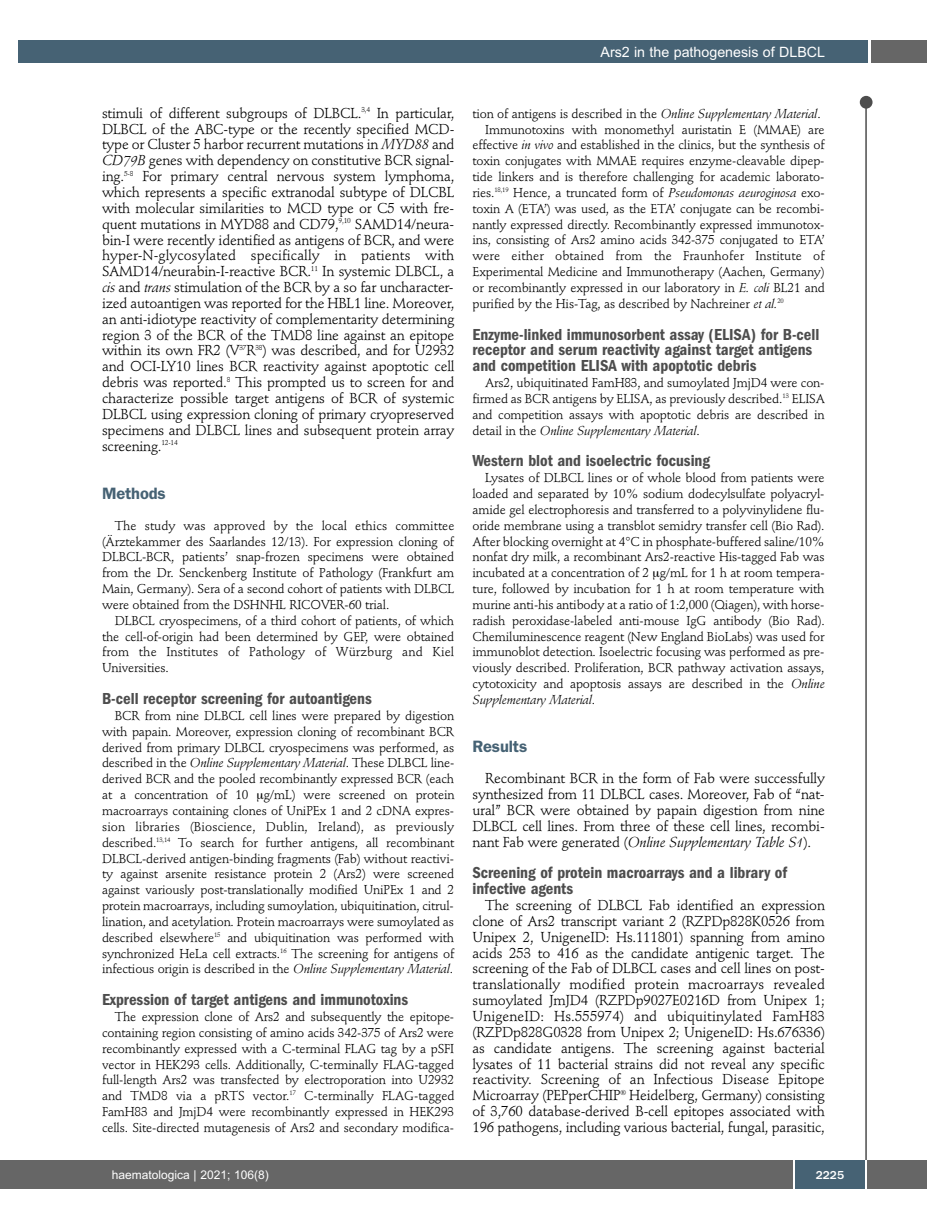
<style>
.page{position:relative;width:927px;height:1225px;background:#fff}
.page>*{position:absolute;margin:0;border:0;box-sizing:border-box;transform-origin:0 0}
.t1{font:600 condensed 16.5px/15.9px "Franklin Gothic";color:#4d4d4d}
.t2{font:600 16.5px "Franklin Gothic";letter-spacing:-.01em;color:#466274}
.t3{font:14.25px/15.9px "Stempel Schneidler";letter-spacing:-.015em;color:#000;text-align:justify}
.t4{font:14.25px "Arial";color:#fff}
.t5{font:12.75px/15.9px "Stempel Schneidler";letter-spacing:-.015em;color:#000;text-align:justify}
.t6{font:12.75px "Stempel Schneidler";letter-spacing:.005em;color:#000}
.t7{font:12px "Arial";color:#fff}
.t8{font:500 12px "Franklin Gothic";color:#fff}
.s1{font-style:italic}
</style>
<div class="page">
<div style="left:860px;top:96px;width:12px;height:13px;background:#4d4d4d;border-radius:50%"></div>
<hr style="left:865px;top:98px;width:2px;height:1062px;background:#4d4d4d">
<div style="left:871px;top:40px;width:56px;height:22px;background:#666"></div>
<div style="left:18px;top:40px;width:849px;height:22px;background:#466274"></div>
<div style="left:17px;top:1160px;width:910px;height:28px;background:#666"></div>
<div style="left:795px;top:1160px;width:70px;height:28px;background:#466274"></div>
<hr style="left:793px;top:1160px;width:2px;height:28px;background:#fff">
<hr style="left:865px;top:1160px;width:2px;height:28px;background:#fff">
<div style="left:0;top:1160px;width:17px;height:28px;background:#666"></div>
<p class="t4" style="left:600px;top:44px;width:226px">Ars2 in the pathogenesis of DLBCL</p>
<p class="t3" style="left:102px;top:106px;width:354px">stimuli of different subgroups of DLBCL.<sup>3,4</sup> In particular, DLBCL of the ABC-type or the recently specified MCD&shy;type or Cluster 5 harbor recurrent mutations in <span class="s1">MYD88</span> and <span class="s1">CD79B</span> genes with dependency on constitutive BCR signal&shy;ing.<sup>5-8</sup> For primary central nervous system lymphoma, which represents a specific extranodal subtype of DLCBL with molecular similarities to MCD type or C5 with fre&shy;quent mutations in MYD88 and CD79,<sup>9,10</sup> SAMD14/neura&shy;bin-I were recently identified as antigens of BCR, and were hyper-N-glycosylated specifically in patients with SAMD14/neurabin-I-reactive BCR.<sup>11</sup> In systemic DLBCL, a <span class="s1">cis</span> and <span class="s1">trans</span> stimulation of the BCR by a so far uncharacter&shy;ized autoantigen was reported for the HBL1 line. Moreover, an anti-idiotype reactivity of complementarity determining region 3 of the BCR of the TMD8 line against an epitope within its own FR2 (V<sup>37</sup>R<sup>38</sup>) was described, and for U2932 and OCI-LY10 lines BCR reactivity against apoptotic cell debris was reported.<sup>8</sup> This prompted us to screen for and characterize possible target antigens of BCR of systemic DLBCL using expression cloning of primary cryopreserved specimens and DLBCL lines and subsequent protein array screening.<sup>12-14</sup></p>
<p class="t2" style="left:102px;top:487px;width:65px">Methods</p>
<p class="t5" style="left:102px;top:518px;width:354px;text-indent:13px">The study was approved by the local ethics committee (Ärztekammer des Saarlandes 12/13). For expression cloning of DLBCL-BCR, patients’ snap-frozen specimens were obtained from the Dr. Senckenberg Institute of Pathology (Frankfurt am Main, Germany). Sera of a second cohort of patients with DLBCL were obtained from the DSHNHL RICOVER-60 trial.</p>
<p class="t5" style="left:102px;top:613px;width:354px;text-indent:13px">DLBCL cryospecimens, of a third cohort of patients, of which the cell-of-origin had been determined by GEP, were obtained from the Institutes of Pathology of Würzburg and Kiel Universities.</p>
<p class="t1" style="left:102px;top:692px;width:271px">B-cell receptor screening for autoantigens</p>
<p class="t5" style="left:102px;top:709px;width:354px;text-indent:13px">BCR from nine DLBCL cell lines were prepared by digestion with papain. Moreover, expression cloning of recombinant BCR derived from primary DLBCL cryospecimens was performed, as described in the <span class="s1">Online Supplementary Material</span>. These DLBCL line&shy;derived BCR and the pooled recombinantly expressed BCR (each at a concentration of 10 g/mL) were screened on protein macroarrays containing clones of UniPEx 1 and 2 cDNA expres&shy;sion libraries (Bioscience, Dublin, Ireland), as previously described.<sup>13,14</sup> To search for further antigens, all recombinant DLBCL-derived antigen-binding fragments (Fab) without reactivi&shy;ty against arsenite resistance protein 2 (Ars2) were screened against variously post-translationally modified UniPEx 1 and 2 protein macroarrays, including sumoylation, ubiquitination, citrul&shy;lination, and acetylation. Protein macroarrays were sumoylated as described elsewhere<sup>15</sup> and ubiquitination was performed with synchronized HeLa cell extracts.<sup>16</sup> The screening for antigens of infectious origin is described in the <span class="s1">Online Supplementary Material</span>.</p>
<p class="t1" style="left:102px;top:993px;width:308px">Expression of target antigens and immunotoxins</p>
<p class="t5" style="left:102px;top:1010px;width:354px;text-indent:13px">The expression clone of Ars2 and subsequently the epitope&shy;containing region consisting of amino acids 342-375 of Ars2 were recombinantly expressed with a C-terminal FLAG tag by a pSFI vector in HEK293 cells. Additionally, C-terminally FLAG-tagged full-length Ars2 was transfected by electroporation into U2932 and TMD8 via a pRTS vector.<sup>17</sup> C-terminally FLAG-tagged FamH83 and JmjD4 were recombinantly expressed in HEK293 cells. Site-directed mutagenesis of Ars2 and secondary modifica-</p>
<p class="t5" style="left:472px;top:107px;width:350px">tion of antigens is described in the <span class="s1">Online Supplementary Material</span>.</p>
<p class="t5" style="left:485px;top:122px;width:341px">Immunotoxins with monomethyl auristatin E (MMAE) are</p>
<p class="t5" style="left:472px;top:138px;width:354px">effective <span class="s1">in vivo</span> and established in the clinics, but the synthesis of</p>
<p class="t5" style="left:472px;top:154px;width:354px">toxin conjugates with MMAE requires enzyme-cleavable dipep-</p>
<p class="t5" style="left:472px;top:170px;width:353px">tide linkers and is therefore challenging for academic laborato-</p>
<p class="t5" style="left:472px;top:186px;width:354px">ries.<sup>18,19</sup> Hence, a truncated form of <span class="s1">Pseudomonas aeuroginosa</span> exo-</p>
<p class="t5" style="left:472px;top:202px;width:353px">toxin A (ETA’) was used, as the ETA’ conjugate can be recombi-</p>
<p class="t5" style="left:472px;top:217px;width:353px">nantly expressed directly. Recombinantly expressed immunotox-</p>
<p class="t5" style="left:472px;top:233px;width:354px">ins, consisting of Ars2 amino acids 342-375 conjugated to ETA’</p>
<p class="t6" style="left:472px;top:251px;width:354px">were either obtained from the Fraunhofer Institute of</p>
<p class="t5" style="left:472px;top:265px;width:354px">Experimental Medicine and Immunotherapy (Aachen, Germany)</p>
<p class="t5" style="left:472px;top:281px;width:354px">or recombinantly expressed in our laboratory in <span class="s1">E. coli</span> BL21 and</p>
<p class="t5" style="left:472px;top:297px;width:313px">purified by the His-Tag, as described by Nachreiner <span class="s1">et al.</span><sup>20</sup></p>
<p class="t1" style="left:472px;top:327px;width:348px">Enzyme-linked immunosorbent assay (ELISA) for B-cell receptor and serum reactivity against target antigens and competition ELISA with apoptotic debris</p>
<p class="t5" style="left:472px;top:376px;width:354px;text-indent:13px">Ars2, ubiquitinated FamH83, and sumoylated JmjD4 were con&shy;firmed as BCR antigens by ELISA, as previously described.<sup>13</sup> ELISA and competition assays with apoptotic debris are described in detail in the <span class="s1">Online Supplementary Material</span>.</p>
<p class="t1" style="left:472px;top:454px;width:239px">Western blot and isoelectric focusing</p>
<p class="t5" style="left:472px;top:471px;width:354px;text-indent:13px">Lysates of DLBCL lines or of whole blood from patients were loaded and separated by 10% sodium dodecylsulfate polyacryl - amide gel electrophoresis and transferred to a polyvinylidene flu&shy;oride membrane using a transblot semidry transfer cell (Bio Rad).<br>After blocking overnight at 4°C in phosphate-buffered saline/10% nonfat dry milk, a recombinant Ars2-reactive His-tagged Fab was incubated at a concentration of 2 g/mL for 1 h at room tempera&shy;ture, followed by incubation for 1 h at room temperature with murine anti-his antibody at a ratio of 1:2,000 (Qiagen), with horse&shy;radish peroxidase-labeled anti-mouse IgG antibody (Bio Rad).<br>Chemiluminescence reagent (New England BioLabs) was used for immunoblot detection. Isoelectric focusing was performed as pre&shy;viously described. Proliferation, BCR pathway activation assays, cytotoxicity and apoptosis assays are described in the <span class="s1">Online Supplementary Material</span>.</p>
<p class="t2" style="left:472px;top:741px;width:56px">Results</p>
<p class="t3" style="left:472px;top:772px;width:354px;text-indent:13px">Recombinant BCR in the form of Fab were successfully synthesized from 11 DLBCL cases. Moreover, Fab of “nat&shy;ural” BCR were obtained by papain digestion from nine DLBCL cell lines. From three of these cell lines, recombi&shy;nant Fab were generated (<span class="s1">Online Supplementary Table S1</span>).</p>
<p class="t1" style="left:472px;top:866px;width:316px">Screening of protein macroarrays and a library of infective agents</p>
<p class="t3" style="left:472px;top:898px;width:354px;text-indent:13px">The screening of DLBCL Fab identified an expression clone of Ars2 transcript variant 2 (RZPDp828K0526 from Unipex 2, UnigeneID: Hs.111801) spanning from amino acids 253 to 416 as the candidate antigenic target. The screening of the Fab of DLBCL cases and cell lines on post&shy;translationally modified protein macroarrays revealed sumoylated JmJD4 (RZPDp9027E0216D from Unipex 1; UnigeneID: Hs.555974) and ubiquitinylated FamH83 (RZPDp828G0328 from Unipex 2; UnigeneID: Hs.676336) as candidate antigens. The screening against bacterial lysates of 11 bacterial strains did not reveal any specific reactivity. Screening of an Infectious Disease Epitope Microarray (PEPperCHIP<sup>®</sup> Heidelberg, Germany) consisting of 3,760 database-derived B-cell epitopes associated with 196 pathogens, including various bacterial, fungal, parasitic,</p>
<p class="t7" style="left:112px;top:1167px;width:158px">haematologica | 2021; 106(8)</p>
<p class="t8" style="left:816px;top:1167px;width:30px">2225</p>
</div>
